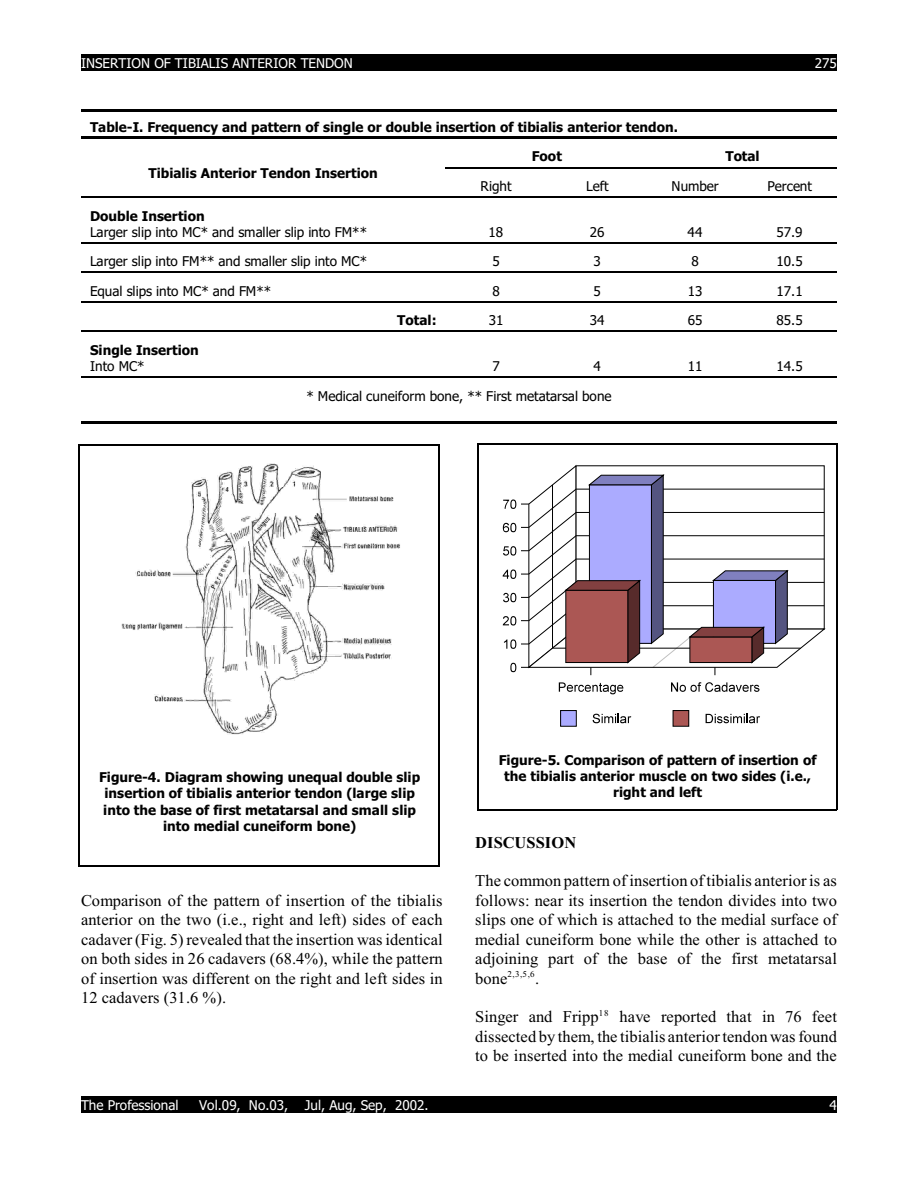
<style>
.page{position:relative;width:918px;height:1188px;background:#fff}
.page>*{position:absolute;margin:0;border:0;box-sizing:border-box;transform-origin:0 0}
.t1{font:16.5px/19.5px "Times New Roman";letter-spacing:.005em;color:#000;text-align:justify}
.t2{font:700 16.5px "Times New Roman";color:#000}
.t3{font:700 13.5px/16.2px "Tahoma";color:#000;text-align:center}
.t4{font:13.5px "Tahoma";letter-spacing:-.005em;color:#000}
.t5{font:13.5px "Tahoma";letter-spacing:.005em;color:#fff}
.t6{font:9px "Times New Roman";color:#000}
</style>
<div class="page">
<div style="left:81px;top:54px;width:756px;height:16px;background:#000"></div>
<div style="left:81px;top:1097px;width:756px;height:16px;background:#000"></div>
<hr style="left:81px;top:109px;width:756px;height:3px;background:#000">
<hr style="left:81px;top:136px;width:756px;height:3px;background:#000">
<hr style="left:446px;top:167px;width:202px;height:1px;background:#000">
<hr style="left:648px;top:167px;width:189px;height:1px;background:#000">
<hr style="left:81px;top:197px;width:364px;height:1px;background:#000">
<hr style="left:446px;top:197px;width:101px;height:1px;background:#000">
<hr style="left:547px;top:197px;width:101px;height:1px;background:#000">
<hr style="left:648px;top:197px;width:94px;height:1px;background:#000">
<hr style="left:742px;top:197px;width:95px;height:1px;background:#000">
<hr style="left:81px;top:242px;width:364px;height:2px;background:#000">
<hr style="left:446px;top:242px;width:101px;height:2px;background:#000">
<hr style="left:547px;top:242px;width:101px;height:2px;background:#000">
<hr style="left:648px;top:242px;width:94px;height:2px;background:#000">
<hr style="left:742px;top:242px;width:95px;height:2px;background:#000">
<hr style="left:81px;top:272px;width:364px;height:1px;background:#000">
<hr style="left:446px;top:272px;width:101px;height:1px;background:#000">
<hr style="left:547px;top:272px;width:101px;height:1px;background:#000">
<hr style="left:648px;top:272px;width:94px;height:1px;background:#000">
<hr style="left:742px;top:272px;width:95px;height:1px;background:#000">
<hr style="left:81px;top:301px;width:364px;height:2px;background:#000">
<hr style="left:446px;top:301px;width:101px;height:2px;background:#000">
<hr style="left:547px;top:301px;width:101px;height:2px;background:#000">
<hr style="left:648px;top:301px;width:94px;height:2px;background:#000">
<hr style="left:742px;top:301px;width:95px;height:2px;background:#000">
<hr style="left:81px;top:331px;width:364px;height:1px;background:#000">
<hr style="left:446px;top:331px;width:101px;height:1px;background:#000">
<hr style="left:547px;top:331px;width:101px;height:1px;background:#000">
<hr style="left:648px;top:331px;width:94px;height:1px;background:#000">
<hr style="left:742px;top:331px;width:95px;height:1px;background:#000">
<hr style="left:81px;top:377px;width:364px;height:1px;background:#000">
<hr style="left:446px;top:377px;width:101px;height:1px;background:#000">
<hr style="left:547px;top:377px;width:101px;height:1px;background:#000">
<hr style="left:648px;top:377px;width:94px;height:1px;background:#000">
<hr style="left:742px;top:377px;width:95px;height:1px;background:#000">
<hr style="left:81px;top:421px;width:364px;height:3px;background:#000">
<hr style="left:446px;top:421px;width:101px;height:3px;background:#000">
<hr style="left:547px;top:421px;width:101px;height:3px;background:#000">
<hr style="left:648px;top:421px;width:94px;height:3px;background:#000">
<hr style="left:742px;top:421px;width:95px;height:3px;background:#000">
<img style="left:121px;top:463px;width:279px;height:272px">
<hr style="left:79px;top:445px;width:1px;height:422px;background:#000">
<hr style="left:439px;top:445px;width:1px;height:422px;background:#000">
<hr style="left:79px;top:445px;width:361px;height:1px;background:#000">
<hr style="left:79px;top:865px;width:361px;height:2px;background:#000">
<svg style="left:559px;top:682px;width:64px;height:12px"></svg>
<svg style="left:671px;top:682px;width:88px;height:10px"></svg>
<svg style="left:503px;top:465px;width:322px;height:210px"></svg>
<div style="left:561px;top:711px;width:15px;height:15px;background:#ababff"></div>
<svg style="left:593px;top:714px;width:38px;height:9px"></svg>
<div style="left:673px;top:711px;width:16px;height:15px;background:#ab5754"></div>
<svg style="left:706px;top:714px;width:54px;height:9px"></svg>
<hr style="left:477px;top:444px;width:2px;height:366px;background:#000">
<hr style="left:836px;top:444px;width:2px;height:366px;background:#000">
<hr style="left:477px;top:444px;width:360px;height:1px;background:#000">
<hr style="left:477px;top:809px;width:360px;height:1px;background:#000">
<p class="t5" style="left:81px;top:57px;width:273px">INSERTION OF TIBIALIS ANTERIOR TENDON</p>
<p class="t5" style="left:815px;top:57px;width:24px">275</p>
<p class="t3" style="left:90px;top:120px;width:589px">Table-I. Frequency and pattern of single or double insertion of tibialis anterior tendon.</p>
<p class="t3" style="left:148px;top:166px;width:231px">Tibialis Anterior Tendon Insertion</p>
<p class="t3" style="left:532px;top:150px;width:32px">Foot</p>
<p class="t3" style="left:725px;top:150px;width:36px">Total</p>
<p class="t4" style="left:481px;top:181px;width:33px">Right</p>
<p class="t4" style="left:586px;top:181px;width:24px">Left</p>
<p class="t4" style="left:672px;top:181px;width:49px">Number</p>
<p class="t4" style="left:767px;top:181px;width:46px">Percent</p>
<p class="t3" style="left:90px;top:209px;width:116px">Double Insertion</p>
<p class="t4" style="left:90px;top:226px;width:279px">Larger slip into MC* and smaller slip into FM**</p>
<p class="t4" style="left:489px;top:226px;width:16px">18</p>
<p class="t4" style="left:590px;top:226px;width:16px">26</p>
<p class="t4" style="left:688px;top:226px;width:16px">44</p>
<p class="t4" style="left:776px;top:226px;width:28px">57.9</p>
<p class="t4" style="left:90px;top:256px;width:279px">Larger slip into FM** and smaller slip into MC*</p>
<p class="t4" style="left:492px;top:256px;width:9px">5</p>
<p class="t4" style="left:594px;top:256px;width:9px">3</p>
<p class="t4" style="left:691px;top:256px;width:9px">8</p>
<p class="t4" style="left:776px;top:256px;width:28px">10.5</p>
<p class="t4" style="left:90px;top:285px;width:183px">Equal slips into MC* and FM**</p>
<p class="t4" style="left:492px;top:285px;width:9px">8</p>
<p class="t4" style="left:594px;top:285px;width:9px">5</p>
<p class="t4" style="left:688px;top:285px;width:16px">13</p>
<p class="t4" style="left:776px;top:285px;width:28px">17.1</p>
<p class="t3" style="left:397px;top:313px;width:41px">Total:</p>
<p class="t4" style="left:489px;top:315px;width:16px">31</p>
<p class="t4" style="left:590px;top:315px;width:16px">34</p>
<p class="t4" style="left:688px;top:315px;width:16px">65</p>
<p class="t4" style="left:777px;top:315px;width:28px">85.5</p>
<p class="t3" style="left:90px;top:343px;width:110px">Single Insertion</p>
<p class="t4" style="left:90px;top:361px;width:56px">Into MC*</p>
<p class="t4" style="left:492px;top:361px;width:9px">7</p>
<p class="t4" style="left:594px;top:361px;width:9px">4</p>
<p class="t4" style="left:688px;top:361px;width:16px">11</p>
<p class="t4" style="left:777px;top:361px;width:28px">14.5</p>
<p class="t4" style="left:306px;top:390px;width:307px">* Medical cuneiform bone, ** First metatarsal bone</p>
<p class="t3" style="left:99px;top:770px;width:323px">Figure-4. Diagram showing unequal double slip insertion of tibialis anterior tendon (large slip into the base of first metatarsal and small slip into medial cuneiform bone)</p>
<p class="t1" style="left:81px;top:892px;width:363px">Comparison of the pattern of insertion of the tibialis anterior on the two (i.e., right and left) sides of each cadaver (Fig. 5) revealed that the insertion was identical on both sides in 26 cadavers (68.4%), while the pattern of insertion was different on the right and left sides in 12 cadavers (31.6 %).</p>
<p class="t3" style="left:499px;top:753px;width:319px">Figure-5. Comparison of pattern of insertion of the tibialis anterior muscle on two sides (i.e., right and left</p>
<p class="t2" style="left:475px;top:837px;width:103px">DISCUSSION</p>
<p class="t1" style="left:475px;top:873px;width:363px">The common pattern of insertion of tibialis anterior is as follows: near its insertion the tendon divides into two slips one of which is attached to the medial surface of medial cuneiform bone while the other is attached to adjoining part of the base of the first metatarsal bone</p>
<p class="t1" style="left:535px;top:970px;width:6px">.</p>
<p class="t6" style="left:508px;top:971px;width:29px">2,3,5,6</p>
<p class="t1" style="left:475px;top:1009px;width:125px">Singer and Fripp</p>
<p class="t1" style="left:620px;top:1009px;width:219px">have reported that in 76 feet</p>
<p class="t6" style="left:599px;top:1010px;width:11px">18</p>
<p class="t1" style="left:475px;top:1028px;width:363px">dissected by them, the tibialis anterior tendon was found to be inserted into the medial cuneiform bone and the</p>
<p class="t5" style="left:81px;top:1100px;width:99px">The Professional</p>
<p class="t5" style="left:199px;top:1100px;width:231px">Vol.09, No.03, Jul, Aug, Sep, 2002.</p>
<p class="t5" style="left:829px;top:1100px;width:9px">4</p>
</div>
